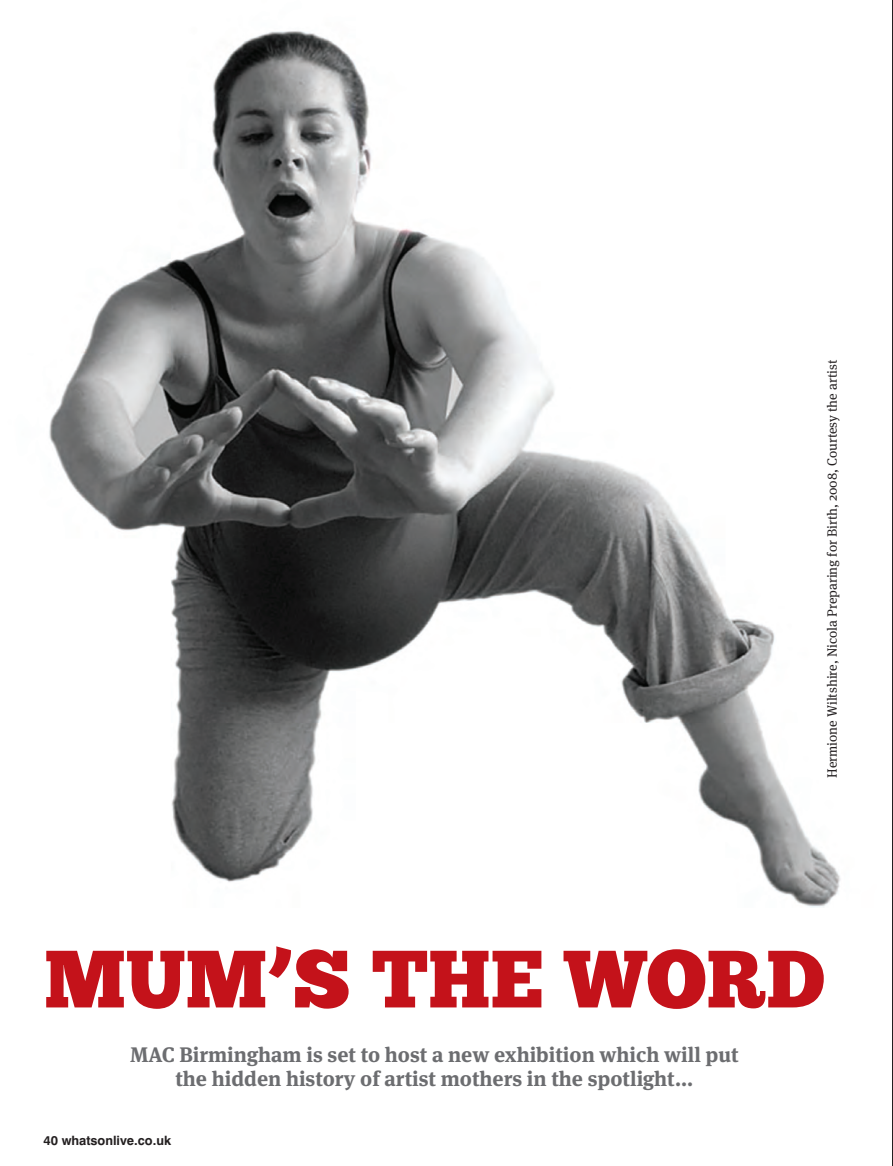
<style>
.page{position:relative;width:893px;height:1166px;background:#fff}
.page>*{position:absolute;margin:0;border:0;box-sizing:border-box;transform-origin:0 0}
.t1{font:81px "Chunk Five Ex";color:#c4121a}
.t2{font:700 21px/24px "Meta Serif";color:#6c6d70;text-align:center}
.t3{font:13.5px "Meta Serif";color:#231f20}
.t4{font:700 12.9px "Swiss 721 BT";color:#231f20}
</style>
<div class="page">
<hr style="left:891px;top:0;width:2px;height:1165px;background:#231f20">
<img style="left:49px;top:31px;width:792px;height:877px">
<p class="t3" style="left:827px;top:777px;width:419px;rotate:-90deg">Hermione Wiltshire, Nicola Preparing for Birth, 2008, Courtesy the artist</p>
<p class="t1" style="left:44px;top:946px;width:782px">MUM’S THE WORD</p>
<p class="t2" style="left:130px;top:1043px;width:610px">MAC Birmingham is set to host a new exhibition which will put the hidden history of artist mothers in the spotlight...</p>
<p class="t4" style="left:43px;top:1134px;width:129px">40 whatsonlive.co.uk</p>
</div>
